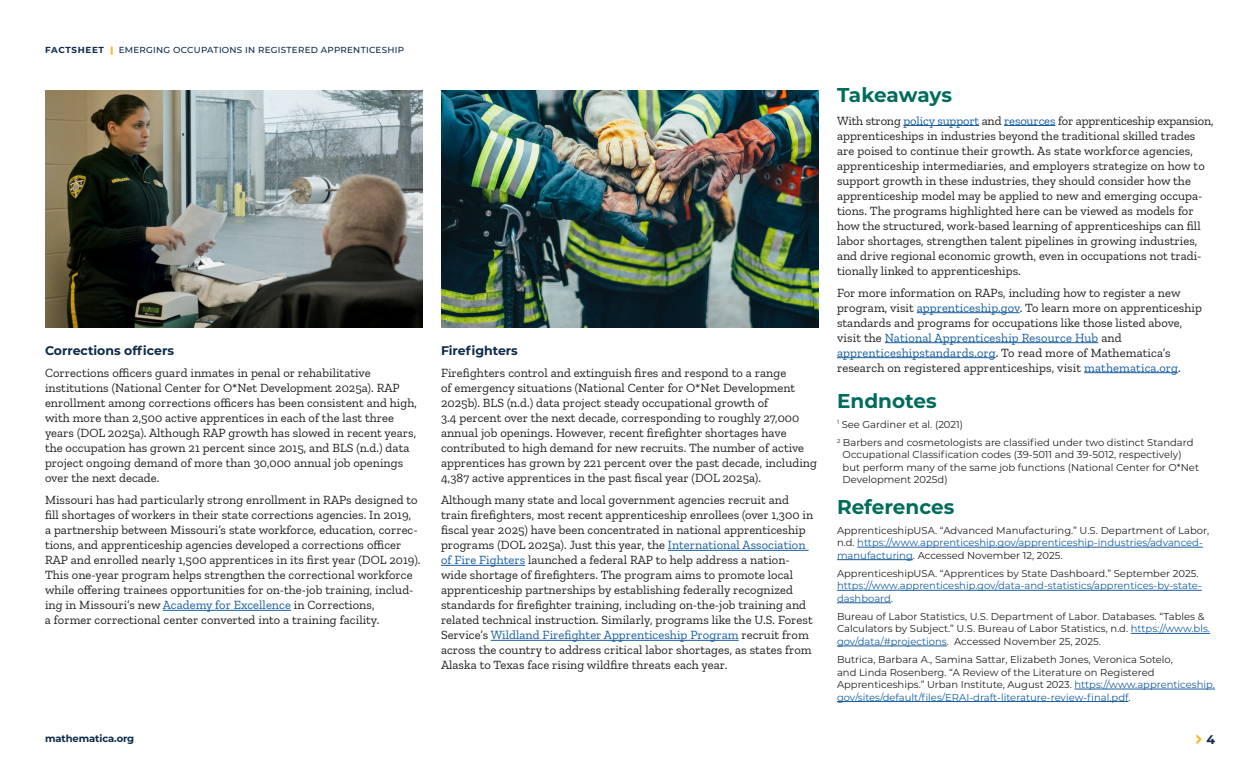
<style>
.page{position:relative;width:1260px;height:765px;background:#fff}
.page>*{position:absolute;margin:0;border:0;box-sizing:border-box;transform-origin:0 0}
.t1{font:31.25px "Aptos";color:#f1b51c}
.t2{font:700 20px "Montserrat";color:#016c5c}
.t3{font:12.5px/15px "Zilla Slab";letter-spacing:.005em;color:#231f20}
.t4{font:700 12.5px "Montserrat";color:#0d2a49}
.t5{font:10px/12.5px "Montserrat";color:#231f20}
.t6{font:10px/12.5px "Montserrat";color:#175d9e}
.t7{font:700 10px "Montserrat";letter-spacing:-.01em;color:#0d2a49}
.t8{font:500 8.75px "Montserrat";letter-spacing:.03em;color:#0b2949}
.s1{font-weight:700}
.s2{font-weight:900;color:#f1b51c}
.s3{color:#175d9e}
.s4{color:#231f20}
</style>
<div class="page">
<hr style="left:903px;top:125px;width:76px;height:1px;background:#175d9e">
<hr style="left:1004px;top:125px;width:51px;height:1px;background:#175d9e">
<hr style="left:917px;top:312px;width:103px;height:1px;background:#175d9e">
<hr style="left:885px;top:342px;width:213px;height:1px;background:#175d9e">
<hr style="left:837px;top:357px;width:159px;height:1px;background:#175d9e">
<hr style="left:1084px;top:372px;width:94px;height:1px;background:#175d9e">
<hr style="left:857px;top:547px;width:346px;height:1px;background:#175d9e">
<hr style="left:837px;top:559px;width:76px;height:1px;background:#175d9e">
<hr style="left:837px;top:590px;width:365px;height:1px;background:#175d9e">
<hr style="left:837px;top:603px;width:54px;height:1px;background:#175d9e">
<hr style="left:1131px;top:633px;width:79px;height:1px;background:#175d9e">
<hr style="left:837px;top:646px;width:110px;height:1px;background:#175d9e">
<hr style="left:1075px;top:689px;width:140px;height:1px;background:#175d9e">
<hr style="left:837px;top:701px;width:291px;height:1px;background:#175d9e">
<hr style="left:668px;top:550px;width:141px;height:1px;background:#175d9e">
<hr style="left:441px;top:565px;width:84px;height:1px;background:#175d9e">
<hr style="left:491px;top:640px;width:248px;height:1px;background:#175d9e">
<hr style="left:163px;top:610px;width:128px;height:1px;background:#175d9e">
<img style="left:45px;top:90px;width:378px;height:238px">
<img style="left:441px;top:90px;width:378px;height:238px">
<p class="t8" style="left:45px;top:44px;width:361px"><span class="s1">FACTSHEET</span> <span class="s2">|</span> EMERGING OCCUPATIONS IN REGISTERED APPRENTICESHIP</p>
<h3 class="t4" style="left:45px;top:342px;width:131px">Corrections officers</h3>
<p class="t3" style="left:45px;top:366px;width:374px">Corrections officers guard inmates in penal or rehabilitative institutions (National Center for O*Net Development 2025a). RAP enrollment among corrections officers has been consistent and high, with more than 2,500 active apprentices in each of the last three years (DOL 2025a). Although RAP growth has slowed in recent years, the occupation has grown 21 percent since 2015, and BLS (n.d.) data project ongoing demand of more than 30,000 annual job openings over the next decade.</p>
<p class="t3" style="left:45px;top:493px;width:377px">Missouri has had particularly strong enrollment in RAPs designed to fill shortages of workers in their state corrections agencies. In 2019, a partnership between Missouri’s state workforce, education, correc&shy;tions, and apprenticeship agencies developed a corrections officer RAP and enrolled nearly 1,500 apprentices in its first year (DOL 2019).<br>This one-year program helps strengthen the correctional workforce while offering trainees opportunities for on-the-job training, includ&shy;ing in Missouri’s new <span class="s3">Academy for Excellence</span> in Corrections,<br>a former correctional center converted into a training facility.</p>
<h3 class="t4" style="left:441px;top:342px;width:78px">Firefighters</h3>
<p class="t3" style="left:441px;top:366px;width:377px">Firefighters control and extinguish fires and respond to a range<br>of emergency situations (National Center for O*Net Development 2025b). BLS (n.d.) data project steady occupational growth of<br>3.4 percent over the next decade, corresponding to roughly 27,000 annual job openings. However, recent firefighter shortages have contributed to high demand for new recruits. The number of active apprentices has grown by 221 percent over the past decade, including 4,387 active apprentices in the past fiscal year (DOL 2025a).</p>
<p class="t3" style="left:441px;top:493px;width:374px">Although many state and local government agencies recruit and train firefighters, most recent apprenticeship enrollees (over 1,300 in fiscal year 2025) have been concentrated in national apprenticeship programs (DOL 2025a). Just this year, the <span class="s3">International Association of Fire Fighters</span> launched a federal RAP to help address a nation&shy;wide shortage of firefighters. The program aims to promote local apprenticeship partnerships by establishing federally recognized standards for firefighter training, including on-the-job training and related technical instruction. Similarly, programs like the U.S. Forest Service’s <span class="s3">Wildland Firefighter Apprenticeship Program</span> recruit from across the country to address critical labor shortages, as states from Alaska to Texas face rising wildfire threats each year.</p>
<h2 class="t2" style="left:837px;top:81px;width:117px">Takeaways</h2>
<p class="t3" style="left:837px;top:113px;width:378px">With strong <span class="s3">policy support</span> and <span class="s3">resources</span> for apprenticeship expansion, apprenticeships in industries beyond the traditional skilled trades are poised to continue their growth. As state workforce agencies, apprenticeship intermediaries, and employers strategize on how to support growth in these industries, they should consider how the apprenticeship model may be applied to new and emerging occupa&shy;tions. The programs highlighted here can be viewed as models for how the structured, work-based learning of apprenticeships can fill labor shortages, strengthen talent pipelines in growing industries, and drive regional economic growth, even in occupations not tradi&shy;tionally linked to apprenticeships.</p>
<p class="t3" style="left:837px;top:285px;width:367px">For more information on RAPs, including how to register a new program, visit <span class="s3">apprenticeship.gov</span>. To learn more on apprenticeship standards and programs for occupations like those listed above, visit the <span class="s3">National Apprenticeship Resource Hub</span> and <span class="s3">apprenticeshipstandards.org</span>. To read more of Mathematica’s research on registered apprenticeships, visit <span class="s3">mathematica.org</span>.</p>
<h2 class="t2" style="left:837px;top:386px;width:101px">Endnotes</h2>
<p class="t5" style="left:837px;top:418px;width:128px"><sup>1</sup> See Gardiner et al. (2021)</p>
<p class="t5" style="left:843px;top:436px;width:358px;text-indent:-6px"><sup>2</sup> Barbers and cosmetologists are classified under two distinct Standard Occupational Classification codes (39-5011 and 39-5012, respectively) but perform many of the same job functions (National Center for O*Net Development 2025d)</p>
<h2 class="t2" style="left:837px;top:492px;width:119px">References</h2>
<p class="t5" style="left:837px;top:524px;width:374px">ApprenticeshipUSA. “Advanced Manufacturing.” U.S. Department of Labor, n.d. <span class="s3">https://www.apprenticeship.gov/apprenticeship-industries/advanced&shy;manufacturing</span>. Accessed November 12, 2025.</p>
<p class="t6" style="left:837px;top:567px;width:366px"><span class="s4">ApprenticeshipUSA. “Apprentices by State Dashboard.” September 2025. </span>https://www.apprenticeship.gov/data-and-statistics/apprentices-by-state&shy;dashboard<span class="s4">.</span></p>
<p class="t5" style="left:837px;top:610px;width:375px">Bureau of Labor Statistics, U.S. Department of Labor. Databases. “Tables &amp;<br>Calculators by Subject.” U.S. Bureau of Labor Statistics, n.d. <span class="s3">https://www.bls. gov/data/#projections</span>. Accessed November 25, 2025.</p>
<p class="t5" style="left:837px;top:653px;width:379px">Butrica, Barbara A., Samina Sattar, Elizabeth Jones, Veronica Sotelo,<br>and Linda Rosenberg. “A Review of the Literature on Registered Apprenticeships.” Urban Institute, August 2023. <span class="s3">https://www.apprenticeship. gov/sites/default/files/ERAI-draft-literature-review-final.pdf</span>.</p>
<p class="t7" style="left:45px;top:732px;width:91px">mathematica.org</p>
<h1 class="t1" style="left:1195px;top:715px;width:9px">›</h1>
<p class="t4" style="left:1206px;top:731px;width:10px">4</p>
</div>
